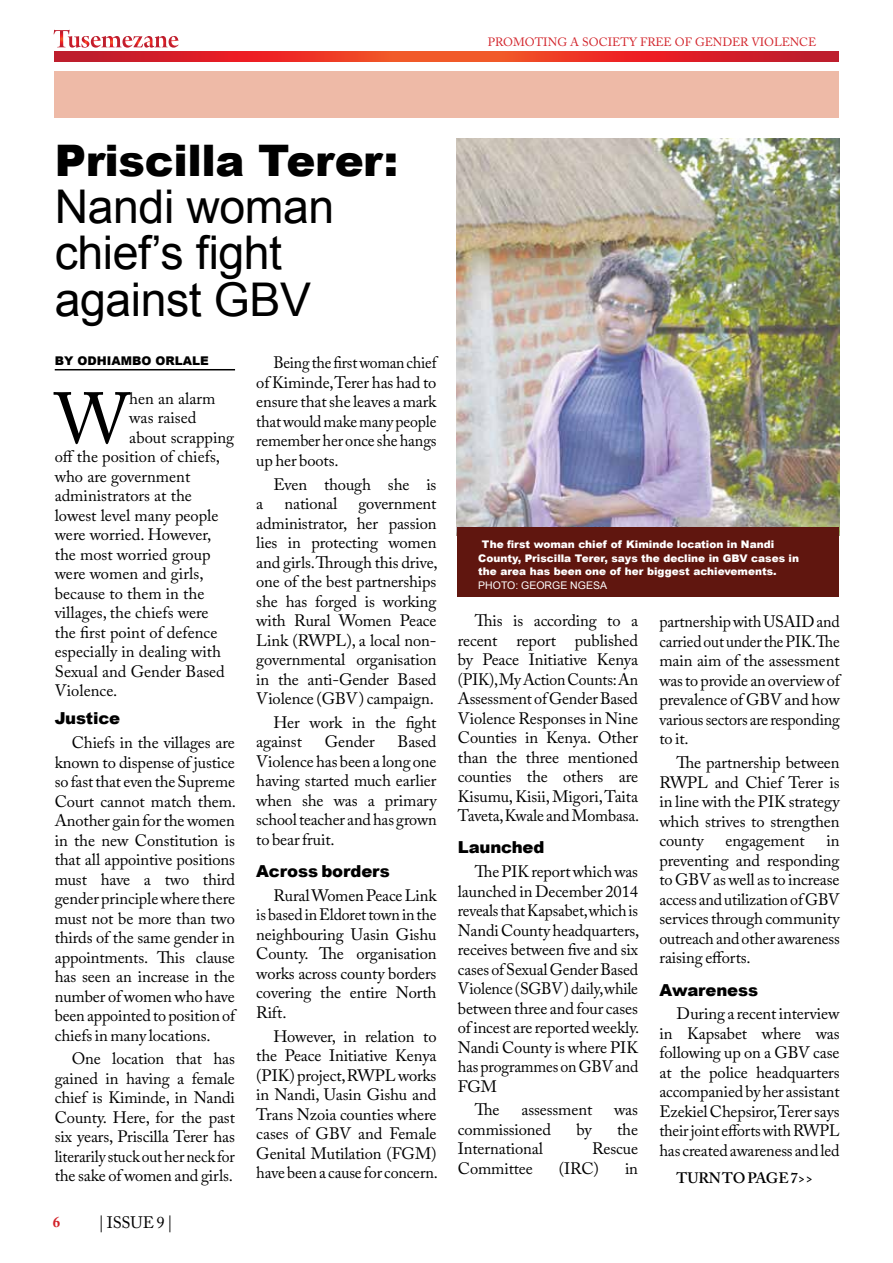
<style>
.page{position:relative;width:893px;height:1263px;background:#fff}
.page>*{position:absolute;margin:0;border:0;box-sizing:border-box;transform-origin:0 0}
.t1{font:71.4px "Adobe Caslon Pro";color:#000}
.t2{font:46.5px/46.5px "Arial";letter-spacing:-.01em;color:#000}
.t3{font:900 43.5px "Arial";letter-spacing:-.01em;color:#000}
.t4{font:16.5px/19.5px "Adobe Caslon Pro";letter-spacing:-.01em;color:#000;text-align:justify}
.t5{font:16.5px/19.5px "Adobe Caslon Pro";letter-spacing:-.01em;color:#000;text-align:justify;scale:.95 1}
.t6{font:900 16.5px "Arial";letter-spacing:-.01em;color:#000}
.t7{font:600 15px "Adobe Caslon Pro";letter-spacing:-.015em;color:#000}
.t8{font:700 15px "Adobe Caslon Pro";color:#d2232a}
.t9{font:12px "Adobe Caslon Pro";color:#d2232a}
.t10{font:900 12px "Arial";color:#000}
.t11{font:900 10.5px/13.5px "Arial";color:#fff}
.t12{font:10.5px "Arial";color:#fff}
</style>
<div class="page">
<svg style="left:54px;top:30px;width:125px;height:18px"></svg>
<svg style="left:54px;top:52px;width:785px;height:9px;background:#e02f27"></svg>
<div style="left:55px;top:71px;width:784px;height:47px;background:#eebaa7"></div>
<hr style="left:55px;top:369px;width:180px;height:1px;background:#000">
<img style="left:457px;top:139px;width:383px;height:397px">
<div style="left:457px;top:527px;width:381px;height:70px;background:#60160f"></div>
<p class="t9" style="left:488px;top:34px;width:330px">PROMOTING A SOCIETY FREE OF GENDER VIOLENCE</p>
<h3 class="t3" style="left:55px;top:129px;width:345px">Priscilla Terer:</h3>
<h2 class="t2" style="left:55px;top:184px;width:281px">Nandi woman chief’s fight against GBV</h2>
<p class="t10" style="left:55px;top:352px;width:32px">By Odhi</p>
<p class="t10" style="left:111px;top:352px;width:54px">ambo Orl</p>
<p class="t10" style="left:183px;top:352px;width:18px">ale</p>
<h1 class="t1" style="left:55px;top:376px;width:76px">W</h1>
<p class="t4" style="left:129px;top:388px;width:88px">hen an alarm</p>
<p class="t4" style="left:129px;top:408px;width:69px">was raised</p>
<p class="t4" style="left:129px;top:427px;width:106px">about scrapping</p>
<p class="t4" style="left:55px;top:447px;width:167px">off the position of chiefs,</p>
<p class="t4" style="left:55px;top:466px;width:137px">who are government</p>
<p class="t4" style="left:55px;top:486px;width:139px">administrators at the</p>
<p class="t4" style="left:55px;top:505px;width:165px">lowest level many people</p>
<p class="t4" style="left:55px;top:525px;width:158px">were worried. However,</p>
<p class="t4" style="left:55px;top:544px;width:157px">the most worried group</p>
<p class="t4" style="left:55px;top:564px;width:150px">were women and girls,</p>
<p class="t4" style="left:55px;top:583px;width:151px">because to them in the</p>
<p class="t4" style="left:55px;top:603px;width:155px">villages, the chiefs were</p>
<p class="t4" style="left:55px;top:622px;width:164px">the first point of defence</p>
<p class="t4" style="left:55px;top:642px;width:168px">especially in dealing with</p>
<p class="t4" style="left:55px;top:661px;width:172px">Sexual and Gender Based</p>
<p class="t4" style="left:55px;top:681px;width:64px">Violence.</p>
<p class="t6" style="left:55px;top:706px;width:67px">Justice</p>
<p class="t4" style="left:55px;top:733px;width:183px;text-indent:17px">Chiefs in the villages are known to dispense of justice so fast that even the Supreme Court cannot match them.<br>Another gain for the women in the new Constitution is that all appointive positions must have a two third gender principle where there must not be more than two thirds of the same gender in appointments. This clause has seen an increase in the number of women who have been appointed to position of chiefs in many locations.</p>
<p class="t4" style="left:55px;top:1049px;width:182px;text-indent:17px">One location that has gained in having a female chief is Kiminde, in Nandi County. Here, for the past six years, Priscilla Terer has literarily stuck out her neck for the sake of women and girls.</p>
<p class="t8" style="left:53px;top:1213px;width:9px">6</p>
<p class="t4" style="left:98px;top:1213px;width:76px">| ISSUE 9 |</p>
<p class="t5" style="left:256px;top:353px;width:191px;text-indent:17px">Being the first woman chief of Kiminde, Terer has had to ensure that she leaves a mark that would make many people remember her once she hangs up her boots.</p>
<p class="t4" style="left:273px;top:474px;width:165px">Even though she is</p>
<p class="t4" style="left:256px;top:494px;width:9px">a</p>
<p class="t4" style="left:285px;top:494px;width:54px">national</p>
<p class="t4" style="left:256px;top:494px;width:183px;text-indent:102px">government administrator, her passion lies in protecting women and girls. Through this drive, one of the best partnerships she has forged is working with Rural Women Peace Link (RWPL), a local non&shy;governmental organisation in the anti-Gender Based Violence (GBV) campaign.</p>
<p class="t4" style="left:256px;top:712px;width:182px;text-indent:17px">Her work in the fight against</p>
<p class="t4" style="left:256px;top:732px;width:182px;text-indent:141px">Based Violence has been a long one having started much earlier when she was a primary school teacher and has grown to bear fruit.</p>
<p class="t6" style="left:256px;top:859px;width:135px">Across borders</p>
<p class="t4" style="left:256px;top:885px;width:182px;text-indent:17px">Rural Women Peace Link is based in Eldoret town in the neighbouring Uasin Gishu County. The organisation works across county borders covering the entire North Rift.</p>
<p class="t4" style="left:256px;top:1026px;width:183px;text-indent:17px">However, in relation to the Peace Initiative Kenya (PIK) project, RWPL works in Nandi, Uasin Gishu and Trans Nzoia counties where cases of GBV and Female Genital Mutilation (FGM) have been a cause for concern.</p>
<p class="t4" style="left:325px;top:732px;width:51px">Gender</p>
<p class="t11" style="left:478px;top:537px;width:322px;text-indent:3px">The first woman chief of Kiminde location in Nandi<br>County, Priscilla Terer, says the decline in GBV cases in the area has been one of her biggest achievements.</p>
<p class="t12" style="left:478px;top:578px;width:67px">PHOTO: georg</p>
<p class="t12" style="left:560px;top:578px;width:48px">e NGESA</p>
<p class="t4" style="left:458px;top:611px;width:183px;text-indent:17px">This is according to a recent report published by Peace Initiative Kenya (PIK), My Action Counts: An Assessment of Gender Based Violence Responses in Nine Counties in Kenya. Other than the three mentioned counties the others are Kisumu, Kisii, Migori, Taita Taveta, Kwale and Mombasa.</p>
<p class="t6" style="left:458px;top:835px;width:88px">Launched</p>
<p class="t4" style="left:458px;top:862px;width:183px;text-indent:17px">The PIK report which was launched in December 2014 reveals that Kapsabet, which is Nandi County headquarters, receives between five and six cases of Sexual Gender Based Violence (SGBV) daily, while between three and four cases of incest are reported weekly.<br>Nandi County is where PIK has programmes on GBV and FGM</p>
<p class="t4" style="left:475px;top:1100px;width:26px">The</p>
<p class="t4" style="left:521px;top:1100px;width:72px">assessment</p>
<p class="t4" style="left:614px;top:1100px;width:25px">was</p>
<p class="t4" style="left:458px;top:1119px;width:95px">commissioned</p>
<p class="t4" style="left:576px;top:1119px;width:17px">by</p>
<p class="t4" style="left:617px;top:1119px;width:22px">the</p>
<p class="t4" style="left:458px;top:1139px;width:87px">International</p>
<p class="t4" style="left:592px;top:1139px;width:47px">Rescue</p>
<p class="t4" style="left:458px;top:1158px;width:76px">Committee</p>
<p class="t4" style="left:559px;top:1158px;width:42px">(IRC)</p>
<p class="t4" style="left:625px;top:1158px;width:15px">in</p>
<p class="t4" style="left:659px;top:612px;width:182px">partnership with USAID and carried out under the PIK. The main aim of the assessment was to provide an overview of prevalence of GBV and how various sectors are responding to it.</p>
<p class="t4" style="left:659px;top:753px;width:182px;text-indent:17px">The partnership between RWPL and Chief Terer is in line with the PIK strategy which strives to strengthen county</p>
<p class="t4" style="left:659px;top:831px;width:182px;text-indent:167px">in preventing and responding to GBV as well as to increase access and utilization of GBV services through community outreach and other awareness raising efforts.</p>
<p class="t6" style="left:659px;top:978px;width:100px">Awareness</p>
<p class="t4" style="left:659px;top:1004px;width:182px;text-indent:17px">During a recent interview in Kapsabet where was following up on a GBV case at the police headquarters accompanied by her assistant Ezekiel Chepsiror, Terer says their joint efforts with RWPL has created awareness and led</p>
<p class="t4" style="left:726px;top:831px;width:80px">engagement</p>
<p class="t7" style="left:676px;top:1168px;width:138px">TURN TO PAGE 7&gt;&gt;</p>
</div>
